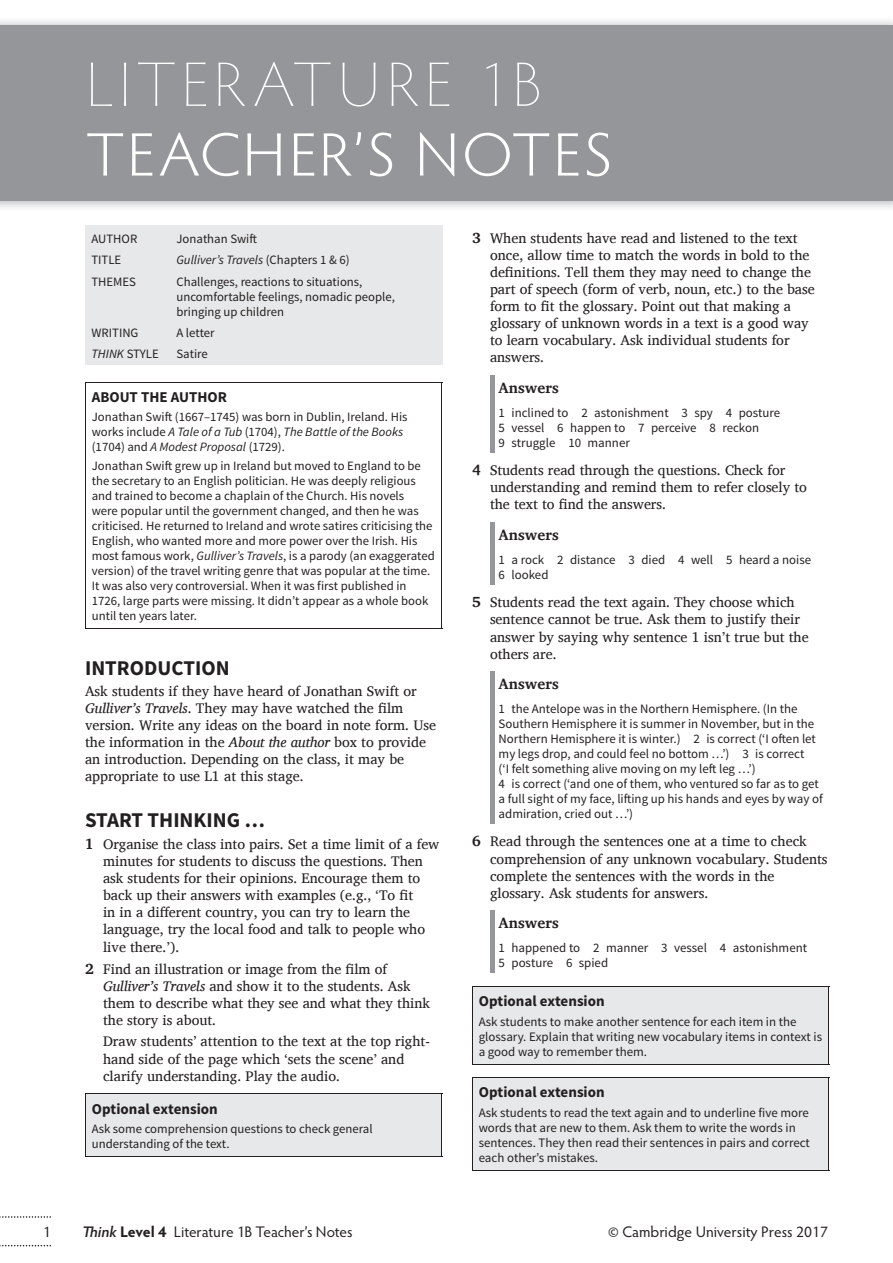
<style>
.page{position:relative;width:893px;height:1263px;background:#fff}
.page>*{position:absolute;margin:0;border:0;box-sizing:border-box;transform-origin:0 0}
.t1{font:200 63px "Hypatia Sans Pro";letter-spacing:.085em;color:#fff;scale:1.05 1}
.t2{font:300 61.5px "Hypatia Sans Pro";letter-spacing:.045em;color:#fff;scale:1.04 1}
.t3{font:700 21px "Source Sans Pro";color:#231f20}
.t4{font:15.3px "Hypatia Sans Pro";color:#231f20}
.t5{font:700 15px "Source Sans Pro";color:#231f20}
.t6{font:700 15px "Charis SIL";color:#231f20}
.t7{font:15px "Hypatia Sans Pro";color:#231f20}
.t8{font:14.25px/17.1px "Charis SIL";color:#231f20}
.t9{font:12.9px/15px "Source Sans Pro";color:#231f20}
.t10{font:12.75px/15px "Source Sans Pro";color:#231f20}
.t11{font:italic 12.75px "Source Sans Pro";color:#231f20}
.s1{font-style:normal}
.s2{font-style:italic}
.s3{font-weight:700;font-size:15px}
.s4{font-weight:600;font-style:italic}
.s5{font-weight:700}
</style>
<div class="page">
<div style="left:85px;top:225px;width:357px;height:140px;background:#e7e8e9"></div>
<hr style="left:85px;top:382px;width:1px;height:246px;background:#231f20">
<hr style="left:441px;top:382px;width:1px;height:246px;background:#231f20">
<hr style="left:85px;top:382px;width:357px;height:1px;background:#231f20">
<hr style="left:85px;top:628px;width:357px;height:1px;background:#231f20">
<div style="left:85px;top:1094px;width:357px;height:62px;background:#e7e8e9"></div>
<hr style="left:85px;top:1094px;width:1px;height:62px;background:#231f20">
<hr style="left:441px;top:1094px;width:1px;height:62px;background:#231f20">
<hr style="left:85px;top:1093px;width:357px;height:1px;background:#231f20">
<hr style="left:85px;top:1156px;width:357px;height:1px;background:#231f20">
<hr style="left:490px;top:375px;width:4px;height:78px;background:#949699">
<hr style="left:490px;top:522px;width:4px;height:63px;background:#949699">
<hr style="left:490px;top:671px;width:4px;height:153px;background:#949699">
<hr style="left:490px;top:910px;width:4px;height:63px;background:#949699">
<div style="left:472px;top:986px;width:357px;height:78px;background:#e7e8e9"></div>
<hr style="left:472px;top:987px;width:1px;height:77px;background:#231f20">
<hr style="left:828px;top:987px;width:1px;height:77px;background:#231f20">
<hr style="left:472px;top:986px;width:357px;height:1px;background:#231f20">
<hr style="left:472px;top:1064px;width:357px;height:1px;background:#231f20">
<div style="left:472px;top:1077px;width:357px;height:93px;background:#e7e8e9"></div>
<hr style="left:472px;top:1078px;width:1px;height:92px;background:#231f20">
<hr style="left:828px;top:1078px;width:1px;height:92px;background:#231f20">
<hr style="left:472px;top:1077px;width:357px;height:1px;background:#231f20">
<hr style="left:472px;top:1170px;width:357px;height:1px;background:#231f20">
<div style="left:0;top:25px;width:893px;height:176px;background:#949699"></div>
<svg style="left:0;top:1245px;width:51px;height:1px"></svg>
<svg style="left:0;top:1216px;width:51px;height:2px"></svg>
<p class="t7" style="left:43px;top:1221px;width:9px">1</p>
<h1 class="t1" style="left:86px;top:44px;width:436px">LITERATURE 1B</h1>
<h2 class="t2" style="left:86px;top:114px;width:508px">TEACHER’S NOTES</h2>
<p class="t10" style="left:91px;top:231px;width:47px">AUTHOR</p>
<p class="t10" style="left:176px;top:231px;width:82px">Jonathan Swift</p>
<p class="t10" style="left:91px;top:253px;width:31px">TITLE</p>
<p class="t11" style="left:176px;top:252px;width:175px">Gulliver’s Travels <span class="s1">(Chapters 1 &amp; 6)</span></p>
<p class="t10" style="left:91px;top:274px;width:46px">THEMES</p>
<p class="t10" style="left:176px;top:274px;width:220px">Challenges, reactions to situations, uncomfortable feelings, nomadic people, bringing up children</p>
<p class="t10" style="left:91px;top:325px;width:49px">WRITING</p>
<p class="t10" style="left:176px;top:325px;width:40px">A letter</p>
<p class="t11" style="left:91px;top:346px;width:69px">THINK <span class="s1">STYLE</span></p>
<p class="t10" style="left:176px;top:347px;width:33px">Satire</p>
<p class="t5" style="left:92px;top:387px;width:137px">ABOUT THE AUTHOR</p>
<p class="t10" style="left:92px;top:410px;width:317px">Jonathan Swift (1667–1745) was born in Dublin, Ireland. His works include <span class="s2">A Tale of a Tub</span> (1704), <span class="s2">The Battle of the Books </span>(1704) and <span class="s2">A Modest Proposal</span> (1729).</p>
<p class="t10" style="left:92px;top:459px;width:345px">Jonathan Swift grew up in Ireland but moved to England to be the secretary to an English politician. He was deeply religious and trained to become a chaplain of the Church. His novels<br>were popular until the government changed, and then he was criticised. He returned to Ireland and wrote satires criticising the English, who wanted more and more power over the Irish. His most famous work, <span class="s2">Gulliver’s Travels</span>, is a parody (an exaggerated version) of the travel writing genre that was popular at the time.<br>It was also very controversial. When it was first published in 1726, large parts were missing. It didn’t appear as a whole book until ten years later.</p>
<h3 class="t3" style="left:85px;top:654px;width:146px">INTRODUCTION</h3>
<p class="t8" style="left:85px;top:682px;width:353px">Ask students if they have heard of Jonathan Swift or <span class="s2">Gulliver’s Travels</span>. They may have watched the film version. Write any ideas on the board in note form. Use the information in the <span class="s2">About the author</span> box to provide an introduction. Depending on the class, it may be appropriate to use L1 at this stage.</p>
<h3 class="t3" style="left:85px;top:806px;width:181px">START THINKING …</h3>
<p class="t8" style="left:103px;top:835px;width:338px;text-indent:-18px"><span class="s3">1</span> Organise the class into pairs. Set a time limit of a few minutes for students to discuss the questions. Then ask students for their opinions. Encourage them to back up their answers with examples (e.g., ‘To fit<br>in in a different country, you can try to learn the language, try the local food and talk to people who live there.’).</p>
<p class="t8" style="left:103px;top:960px;width:329px;text-indent:-18px"><span class="s3">2</span> Find an illustration or image from the film of <span class="s2">Gulliver’s Travels</span> and show it to the students. Ask them to describe what they see and what they think the story is about.</p>
<p class="t8" style="left:103px;top:1033px;width:328px">Draw students’ attention to the text at the top right&shy;hand side of the page which ‘sets the scene’ and clarify understanding. Play the audio.</p>
<p class="t5" style="left:92px;top:1099px;width:127px">Optional extension</p>
<p class="t10" style="left:92px;top:1121px;width:282px">Ask some comprehension questions to check general understanding of the text.</p>
<p class="t8" style="left:490px;top:229px;width:326px;text-indent:-18px"><span class="s3">3</span> When students have read and listened to the text once, allow time to match the words in bold to the definitions. Tell them they may need to change the part of speech (form of verb, noun, etc.) to the base form to fit the glossary. Point out that making a glossary of unknown words in a text is a good way to learn vocabulary. Ask individual students for answers.</p>
<p class="t6" style="left:499px;top:379px;width:62px">Answers</p>
<p class="t9" style="left:499px;top:405px;width:283px">1 inclined to 2 astonishment 3 spy 4 posture<br>5 vessel 6 happen to 7 perceive 8 reckon<br>9 struggle 10 manner</p>
<p class="t8" style="left:490px;top:462px;width:319px;text-indent:-18px"><span class="s3">4</span> Students read through the questions. Check for understanding and remind them to refer closely to the text to find the answers.</p>
<p class="t6" style="left:499px;top:526px;width:62px">Answers</p>
<p class="t9" style="left:499px;top:552px;width:314px">1 a rock 2 distance 3 died 4 well 5 heard a noise<br>6 looked</p>
<p class="t8" style="left:490px;top:594px;width:320px;text-indent:-18px"><span class="s3">5</span> Students read the text again. They choose which sentence cannot be true. Ask them to justify their answer by saying why sentence 1 isn’t true but the others are.</p>
<p class="t6" style="left:499px;top:675px;width:62px">Answers</p>
<p class="t9" style="left:499px;top:701px;width:326px">1 the Antelope was in the Northern Hemisphere. (In the Southern Hemisphere it is summer in November, but in the Northern Hemisphere it is winter.) 2 is correct (‘I often let my legs drop, and could feel no bottom …’) 3 is correct<br>(‘I felt something alive moving on my left leg …’)<br>4 is correct (‘and one of them, who ventured so far as to get a full sight of my face, lifting up his hands and eyes by way of admiration, cried out …’)</p>
<p class="t8" style="left:490px;top:833px;width:339px;text-indent:-18px"><span class="s3">6</span> Read through the sentences one at a time to check comprehension of any unknown vocabulary. Students complete the sentences with the words in the glossary. Ask students for answers.</p>
<p class="t6" style="left:499px;top:914px;width:62px">Answers</p>
<p class="t9" style="left:499px;top:940px;width:310px">1 happened to 2 manner 3 vessel 4 astonishment<br>5 posture 6 spied</p>
<p class="t5" style="left:479px;top:992px;width:127px">Optional extension</p>
<p class="t9" style="left:479px;top:1014px;width:345px">Ask students to make another sentence for each item in the glossary. Explain that writing new vocabulary items in context is a good way to remember them.</p>
<p class="t5" style="left:479px;top:1083px;width:127px">Optional extension</p>
<p class="t9" style="left:479px;top:1105px;width:333px">Ask students to read the text again and to underline five more words that are new to them. Ask them to write the words in sentences. They then read their sentences in pairs and correct each other’s mistakes.</p>
<p class="t4" style="left:98px;top:1222px;width:256px"><span class="s4">ink</span> <span class="s5">Level 4</span> Literature 1B Teacher’s Notes</p>
<p class="t4" style="left:608px;top:1222px;width:221px">© Cambridge University Press 2017</p>
</div>
